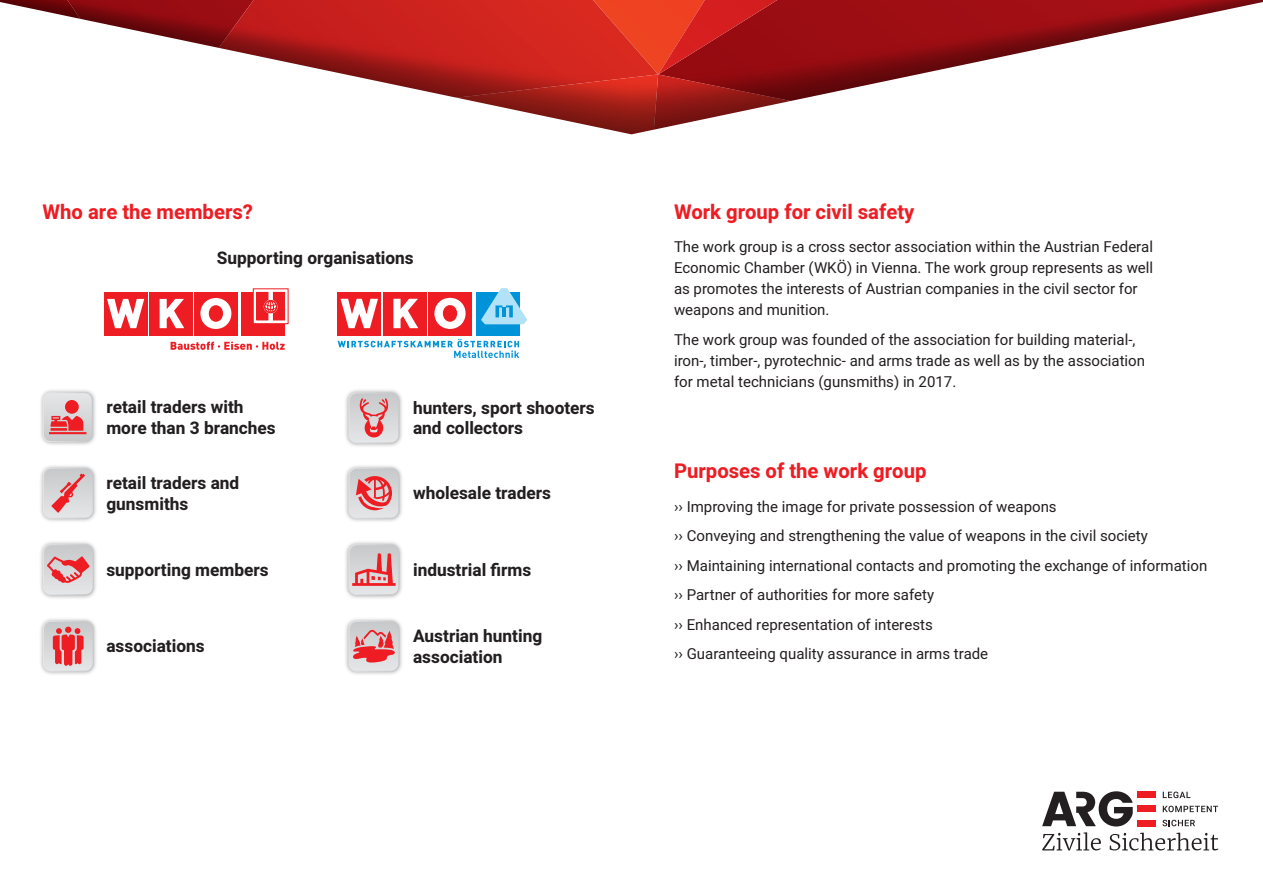
<style>
.page{position:relative;width:1263px;height:893px;background:#fff}
.page>*{position:absolute;margin:0;border:0;box-sizing:border-box;transform-origin:0 0}
.t1{font:700 20.25px "Heebo";color:#ee1d23}
.t2{font:700 17.25px/20.7px "Heebo";color:#231f20}
.t3{font:15px/21px "Heebo";color:#231f20}
</style>
<div class="page">
<svg style="left:0;top:0;width:1263px;height:358px"></svg>
<svg style="left:1042px;top:791px;width:91px;height:35px"></svg>
<div style="left:1137px;top:820px;width:19px;height:6px;background:#ee1d23"></div>
<div style="left:1137px;top:806px;width:19px;height:6px;background:#ee1d23"></div>
<div style="left:1137px;top:792px;width:19px;height:6px;background:#ee1d23"></div>
<svg style="left:1042px;top:832px;width:59px;height:18px"></svg>
<svg style="left:1110px;top:833px;width:108px;height:17px"></svg>
<svg style="left:1163px;top:792px;width:27px;height:6px"></svg>
<svg style="left:1163px;top:806px;width:55px;height:6px"></svg>
<svg style="left:1162px;top:820px;width:33px;height:6px"></svg>
<div style="left:38px;top:540px;width:60px;height:59px;background:#231f20;opacity:.4"></div>
<div style="left:43px;top:544px;width:51px;height:51px;border:1px solid #fff;border-radius:8px"></div>
<svg style="left:43px;top:545px;width:50px;height:50px;background:#dab5b8"></svg>
<div style="left:38px;top:616px;width:60px;height:60px;background:#231f20;opacity:.4"></div>
<div style="left:43px;top:621px;width:51px;height:51px;border:1px solid #fff;border-radius:8px"></div>
<svg style="left:43px;top:621px;width:50px;height:50px;background:#dd9da0"></svg>
<div style="left:38px;top:463px;width:60px;height:60px;background:#231f20;opacity:.4"></div>
<div style="left:43px;top:468px;width:51px;height:51px;border:1px solid #fff;border-radius:8px"></div>
<svg style="left:43px;top:468px;width:50px;height:50px;background:#d9bfc2"></svg>
<div style="left:344px;top:388px;width:60px;height:60px;background:#231f20;opacity:.4"></div>
<div style="left:348px;top:392px;width:51px;height:51px;border:1px solid #fff;border-radius:8px"></div>
<svg style="left:349px;top:393px;width:50px;height:50px;background:#d9babd"></svg>
<div style="left:344px;top:616px;width:60px;height:60px;background:#231f20;opacity:.4"></div>
<div style="left:348px;top:621px;width:51px;height:51px;border:1px solid #fff;border-radius:8px"></div>
<div style="left:344px;top:463px;width:60px;height:60px;background:#231f20;opacity:.4"></div>
<div style="left:348px;top:468px;width:51px;height:51px;border:1px solid #fff;border-radius:8px"></div>
<svg style="left:349px;top:468px;width:50px;height:50px;background:#dbaaad"></svg>
<div style="left:344px;top:540px;width:60px;height:59px;background:#231f20;opacity:.4"></div>
<div style="left:348px;top:544px;width:51px;height:51px;border:1px solid #fff;border-radius:8px"></div>
<svg style="left:349px;top:545px;width:50px;height:50px;background:#dab0b2"></svg>
<div style="left:38px;top:388px;width:59px;height:58px;background:#231f20;opacity:.4"></div>
<div style="left:43px;top:392px;width:50px;height:50px;border:1px solid #fff;border-radius:7px"></div>
<svg style="left:43px;top:393px;width:49px;height:49px;background:#dda9ac"></svg>
<svg style="left:349px;top:621px;width:50px;height:50px;background:#dca3a6"></svg>
<div style="left:194px;top:292px;width:43px;height:43px;background:#ee1d23"></div>
<div style="left:149px;top:292px;width:43px;height:43px;background:#ee1d23"></div>
<svg style="left:160px;top:299px;width:24px;height:29px"></svg>
<div style="left:104px;top:292px;width:43px;height:43px;background:#ee1d23"></div>
<svg style="left:107px;top:299px;width:37px;height:29px"></svg>
<div style="left:200px;top:298px;width:31px;height:31px;background:#fff;border-radius:50%"></div>
<div style="left:209px;top:305px;width:14px;height:17px;background:#ee1d23;border-radius:50%"></div>
<div style="left:242px;top:292px;width:43px;height:43px;background:#ee1d23"></div>
<svg style="left:255px;top:290px;width:31px;height:32px"></svg>
<div style="left:253px;top:288px;width:35px;height:36px;border:1px solid #ee1d23"></div>
<div style="left:257px;top:292px;width:11px;height:28px;background:#ee1d23"></div>
<div style="left:273px;top:292px;width:11px;height:28px;background:#ee1d23"></div>
<div style="left:264px;top:300px;width:14px;height:13px;border:1px solid #fff;border-radius:50%"></div>
<svg style="left:264px;top:300px;width:13px;height:13px"></svg>
<svg style="left:171px;top:342px;width:114px;height:8px"></svg>
<div style="left:428px;top:292px;width:44px;height:43px;background:#ee1d23"></div>
<div style="left:476px;top:292px;width:43px;height:43px;background:#0093d7"></div>
<div style="left:383px;top:292px;width:43px;height:43px;background:#ee1d23"></div>
<svg style="left:393px;top:299px;width:25px;height:29px"></svg>
<div style="left:338px;top:292px;width:43px;height:43px;background:#ee1d23"></div>
<svg style="left:341px;top:299px;width:37px;height:29px"></svg>
<svg style="left:434px;top:298px;width:32px;height:31px"></svg>
<svg style="left:481px;top:288px;width:46px;height:36px"></svg>
<svg style="left:338px;top:339px;width:181px;height:19px"></svg>
<h1 class="t1" style="left:43px;top:197px;width:212px">Who are the members?</h1>
<p class="t2" style="left:217px;top:248px;width:198px">Supporting organisations</p>
<p class="t2" style="left:106px;top:397px;width:171px">retail traders with more than 3 branches</p>
<p class="t2" style="left:106px;top:473px;width:134px">retail traders and gunsmiths</p>
<p class="t2" style="left:106px;top:560px;width:164px">supporting members</p>
<p class="t2" style="left:106px;top:636px;width:100px">associations</p>
<p class="t2" style="left:413px;top:398px;width:183px">hunters, sport shooters and collectors</p>
<p class="t2" style="left:413px;top:483px;width:140px">wholesale traders</p>
<p class="t2" style="left:413px;top:560px;width:120px">industrial firms</p>
<p class="t2" style="left:413px;top:626px;width:131px">Austrian hunting association</p>
<h1 class="t1" style="left:674px;top:197px;width:242px">Work group for civil safety</h1>
<p class="t3" style="left:674px;top:236px;width:481px">The work group is a cross sector association within the Austrian Federal Economic Chamber (WKÖ) in Vienna. The work group represents as well as promotes the interests of Austrian companies in the civil sector for weapons and munition.</p>
<p class="t3" style="left:674px;top:329px;width:473px">The work group was founded of the association for building material-, iron-, timber-, pyrotechnic- and arms trade as well as by the association for metal technicians (gunsmiths) in 2017.</p>
<h1 class="t1" style="left:674px;top:457px;width:254px">Purposes of the work group</h1>
<p class="t3" style="left:674px;top:492px;width:535px;line-height:29.5px">›› Improving the image for private possession of weapons<br>›› Conveying and strengthening the value of weapons in the civil society<br>›› Maintaining international contacts and promoting the exchange of information ›› Partner of authorities for more safety<br>›› Enhanced representation of interests<br>›› Guaranteeing quality assurance in arms trade</p>
</div>
